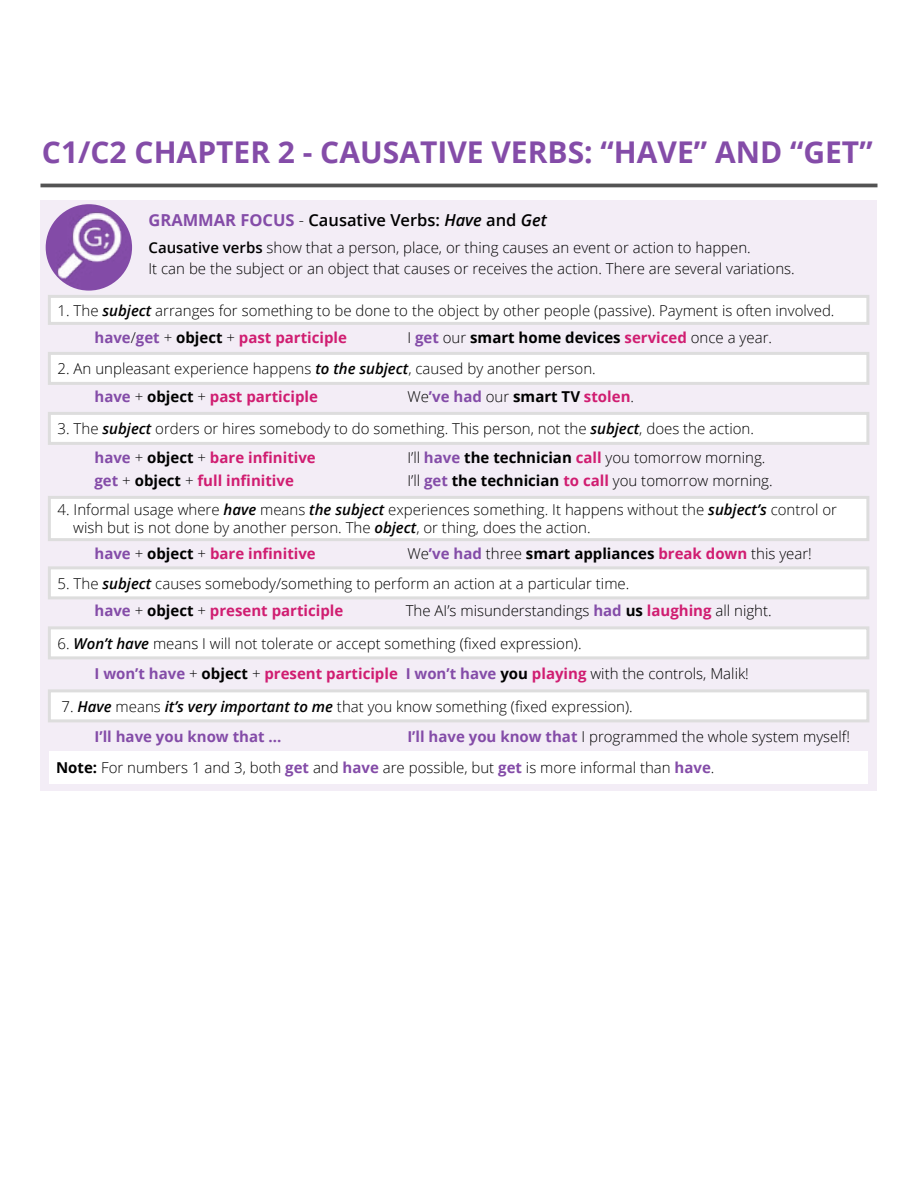
<style>
.page{position:relative;width:918px;height:1188px;background:#fff}
.page>*{position:absolute;margin:0;border:0;box-sizing:border-box;transform-origin:0 0}
.t1{font:700 30px "Open Sans";color:#844ca8}
.t2{font:600 16.5px "Open Sans";color:#000}
.t3{font:300 15px/21px "Open Sans";color:#000}
.t4{font:700 15px "Open Sans";color:#d01d71}
.t5{font:700 15px "Open Sans";color:#000}
.t6{font:700 15px "Open Sans";color:#844ca8}
.s1{font-weight:700;color:#844ca8}
.s2{font-weight:300}
.s3{font-style:italic}
.s4{font-weight:600}
.s5{font-weight:600;font-style:italic}
.s6{color:#844ca8}
.s7{font-weight:300;color:#000}
.s8{color:#000}
.s9{color:#d01d71}
.s10{font-weight:700}
.s11{font-weight:700;color:#d01d71}
</style>
<div class="page">
<hr style="left:40px;top:184px;width:838px;height:3px;background:#535353">
<div style="left:40px;top:200px;width:838px;height:590px;background:#f3edf6"></div>
<img style="left:46px;top:204px;width:86px;height:85px">
<div style="left:49px;top:751px;width:819px;height:33px;background:#fff"></div>
<div style="left:49px;top:296px;width:819px;height:27px;background:#fff"></div>
<div style="left:48px;top:295px;width:821px;height:30px;border:3px solid #ddd"></div>
<div style="left:49px;top:353px;width:819px;height:30px;background:#fff"></div>
<div style="left:48px;top:352px;width:821px;height:33px;border:3px solid #ddd"></div>
<div style="left:49px;top:413px;width:819px;height:30px;background:#fff"></div>
<div style="left:48px;top:412px;width:821px;height:33px;border:3px solid #ddd"></div>
<div style="left:49px;top:497px;width:819px;height:43px;background:#fff"></div>
<div style="left:48px;top:496px;width:821px;height:45px;border:3px solid #ddd"></div>
<div style="left:49px;top:568px;width:819px;height:30px;background:#fff"></div>
<div style="left:48px;top:566px;width:821px;height:33px;border:3px solid #ddd"></div>
<div style="left:49px;top:628px;width:819px;height:30px;background:#fff"></div>
<div style="left:48px;top:626px;width:821px;height:33px;border:3px solid #ddd"></div>
<div style="left:49px;top:691px;width:819px;height:30px;background:#fff"></div>
<div style="left:48px;top:689px;width:821px;height:33px;border:3px solid #ddd"></div>
<h1 class="t1" style="left:42px;top:131px;width:832px">C1/C2 CHAPTER 2 - CAUSATIVE VERBS: “HAVE” AND “GET”</h1>
<p class="t2" style="left:148px;top:209px;width:400px"><span class="s1">GRAMMAR FOCUS</span> <span class="s2">-</span> Causative Verbs: <span class="s3">Have</span> and <span class="s3">Get</span></p>
<p class="t3" style="left:148px;top:237px;width:648px"><span class="s4">Causative verbs</span> show that a person, place, or thing causes an event or action to happen.<br>It can be the subject or an object that causes or receives the action. There are several variations.</p>
<p class="t3" style="left:58px;top:299px;width:778px">1. The <span class="s5">subject</span> arranges for something to be done to the object by other people (passive). Payment is often involved.</p>
<p class="t4" style="left:94px;top:327px;width:254px"><span class="s6">have</span><span class="s7">/</span><span class="s6">get</span> <span class="s7">+</span> <span class="s8">object</span> <span class="s7">+</span> past participle</p>
<p class="t5" style="left:407px;top:327px;width:366px"><span class="s2">I</span> <span class="s6">get</span> <span class="s2">our</span> smart home devices <span class="s9">serviced</span> <span class="s2">once a year.</span></p>
<p class="t3" style="left:58px;top:358px;width:540px">2. An unpleasant experience happens <span class="s5">to the subject</span>, caused by another person.</p>
<p class="t4" style="left:94px;top:386px;width:225px"><span class="s6">have</span> <span class="s7">+</span> <span class="s8">object</span> <span class="s7">+</span> past participle</p>
<p class="t5" style="left:407px;top:386px;width:228px"><span class="s2">We</span><span class="s6">’ve had</span> <span class="s2">our</span> smart TV <span class="s9">stolen</span><span class="s2">.</span></p>
<p class="t3" style="left:58px;top:418px;width:698px">3. The <span class="s5">subject</span> orders or hires somebody to do something. This person, not the <span class="s5">subject</span>, does the action.</p>
<p class="t4" style="left:94px;top:447px;width:223px"><span class="s6">have</span> <span class="s7">+</span> <span class="s8">object</span> <span class="s7">+</span> bare infinitive</p>
<p class="t3" style="left:407px;top:447px;width:360px">I’ll <span class="s1">have</span> <span class="s10">the technician</span> <span class="s11">call</span> you tomorrow morning.</p>
<p class="t4" style="left:94px;top:470px;width:201px"><span class="s6">get</span> <span class="s7">+</span> <span class="s8">object</span> <span class="s7">+</span> full infinitive</p>
<p class="t3" style="left:407px;top:469px;width:367px">I’ll <span class="s1">get</span> <span class="s10">the technician</span> <span class="s11">to call</span> you tomorrow morning.</p>
<p class="t3" style="left:73px;top:500px;width:765px;line-height:18px;text-indent:-16px">4. Informal usage where <span class="s5">have</span> means <span class="s5">the subject</span> experiences something. It happens without the <span class="s5">subject’s</span> control or wish but is not done by another person. The <span class="s5">object</span>, or thing, does the action.</p>
<p class="t4" style="left:95px;top:543px;width:223px"><span class="s6">have</span> <span class="s7">+</span> <span class="s8">object</span> <span class="s7">+</span> bare infinitive</p>
<p class="t3" style="left:407px;top:543px;width:406px">We<span class="s1">’ve had</span> three <span class="s10">smart appliances</span> <span class="s11">break down</span> this year!</p>
<p class="t3" style="left:58px;top:572px;width:573px">5. The <span class="s5">subject</span> causes somebody/something to perform an action at a particular time.</p>
<p class="t4" style="left:94px;top:600px;width:250px"><span class="s6">have</span> <span class="s7">+</span> <span class="s8">object</span> <span class="s7">+</span> present participle</p>
<p class="t3" style="left:406px;top:600px;width:367px">The AI’s misunderstandings <span class="s1">had</span> <span class="s10">us</span> <span class="s11">laughing</span> all night.</p>
<p class="t3" style="left:58px;top:632px;width:525px">6. <span class="s5">Won’t have</span> means I will not tolerate or accept something (fixed expression).</p>
<p class="t3" style="left:94px;top:663px;width:656px"><span class="s1">I won’t have</span> + <span class="s10">object</span> + <span class="s11">present participle</span> <span class="s1">I won’t have</span> <span class="s10">you</span> <span class="s11">playing</span> with the controls, Malik!</p>
<p class="t3" style="left:62px;top:695px;width:573px">7. <span class="s5">Have</span> means <span class="s5">it’s very important to me</span> that you know something (fixed expression).</p>
<p class="t3" style="left:56px;top:721px;width:795px;line-height:31px;text-indent:351px"><span class="s1">I’ll have you know that</span> I programmed the whole system myself!<br><span class="s10">Note:</span> For numbers 1 and 3, both <span class="s1">get</span> and <span class="s1">have</span> are possible, but <span class="s1">get</span> is more informal than <span class="s1">have</span>.</p>
<p class="t6" style="left:94px;top:726px;width:188px">I’ll have you know that ...</p>
</div>
